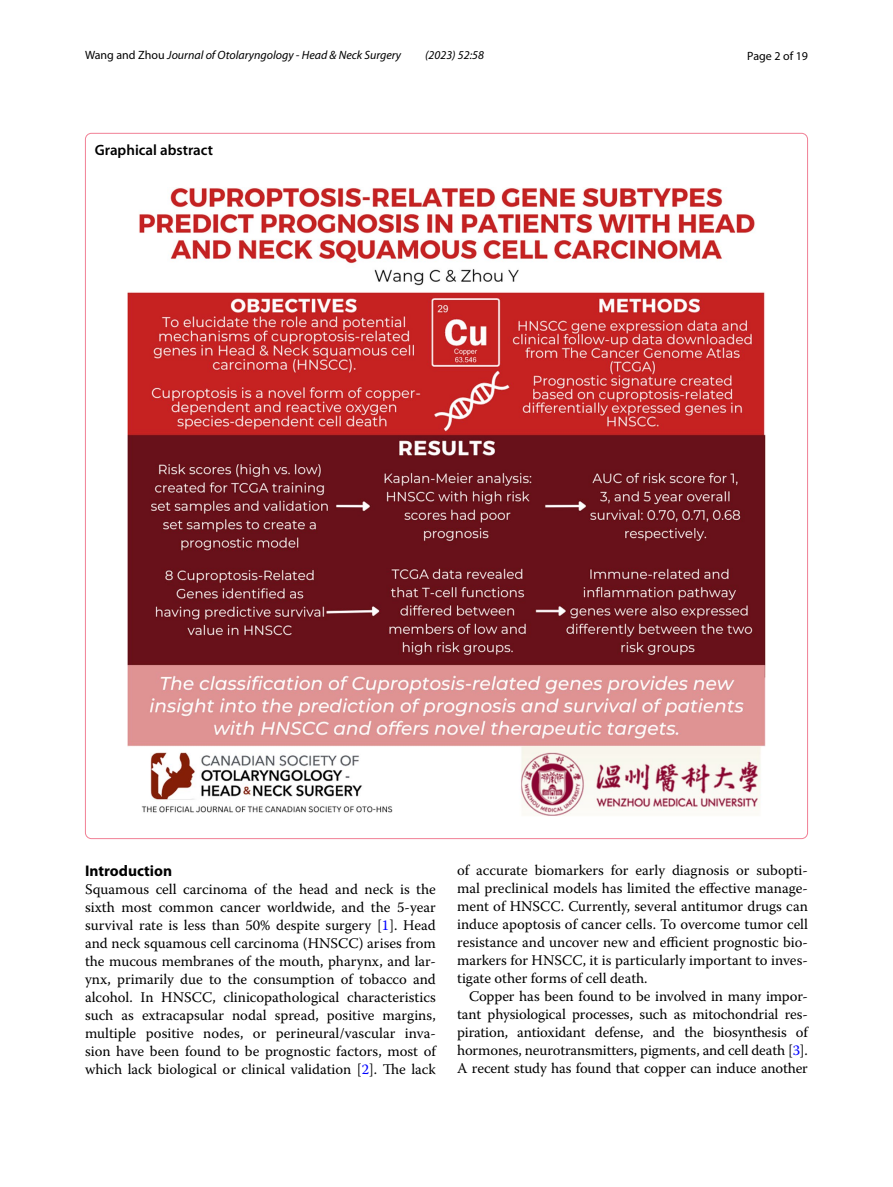
<style>
.page{position:relative;width:893px;height:1187px;background:#fff}
.page>*{position:absolute;margin:0;border:0;box-sizing:border-box;transform-origin:0 0}
.t1{font:700 15.45px "Myriad Pro";color:#000}
.t2{font:600 15px "Myriad Pro";color:#000}
.t3{font:14.7px/18px "Warnock Pro";color:#000;text-align:justify}
.t4{font:italic 12px "Myriad Pro";color:#000}
.t5{font:12px "Myriad Pro";color:#000}
.s1{font-style:normal}
.s2{color:#00f}
</style>
<div class="page">
<img style="left:128px;top:188px;width:637px;height:628px">
<p class="t4" style="left:85px;top:48px;width:318px"><span class="s1">Wang and Zhou</span> Journal of Otolaryngology - Head &amp; Neck Surgery</p>
<p class="t4" style="left:425px;top:48px;width:60px">(2023) 52:58</p>
<p class="t5" style="left:747px;top:48px;width:62px">Page 2 of 19</p>
<p class="t2" style="left:95px;top:141px;width:120px">Graphical abstract</p>
<p class="t1" style="left:85px;top:860px;width:89px">Introduction</p>
<p class="t3" style="left:85px;top:880px;width:352px">Squamous cell carcinoma of the head and neck is the sixth most common cancer worldwide, and the 5-year survival rate is less than 50% despite surgery [<span class="s2">1</span>]. Head and neck squamous cell carcinoma (HNSCC) arises from the mucous membranes of the mouth, pharynx, and lar&shy;ynx, primarily due to the consumption of tobacco and alcohol. In HNSCC, clinicopathological characteristics such as extracapsular nodal spread, positive margins, multiple positive nodes, or perineural/vascular inva&shy;sion have been found to be prognostic factors, most of which lack biological or clinical validation [<span class="s2">2</span>]. The lack</p>
<p class="t3" style="left:457px;top:861px;width:352px">of accurate biomarkers for early diagnosis or subopti&shy;mal preclinical models has limited the effective manage&shy;ment of HNSCC. Currently, several antitumor drugs can induce apoptosis of cancer cells. To overcome tumor cell resistance and uncover new and efficient prognostic bio&shy;markers for HNSCC, it is particularly important to inves&shy;tigate other forms of cell death.</p>
<p class="t3" style="left:457px;top:987px;width:352px;text-indent:12px">Copper has been found to be involved in many impor&shy;tant physiological processes, such as mitochondrial res&shy;piration, antioxidant defense, and the biosynthesis of hormones, neurotransmitters, pigments, and cell death [<span class="s2">3</span>].<br>A recent study has found that copper can induce another</p>
</div>
